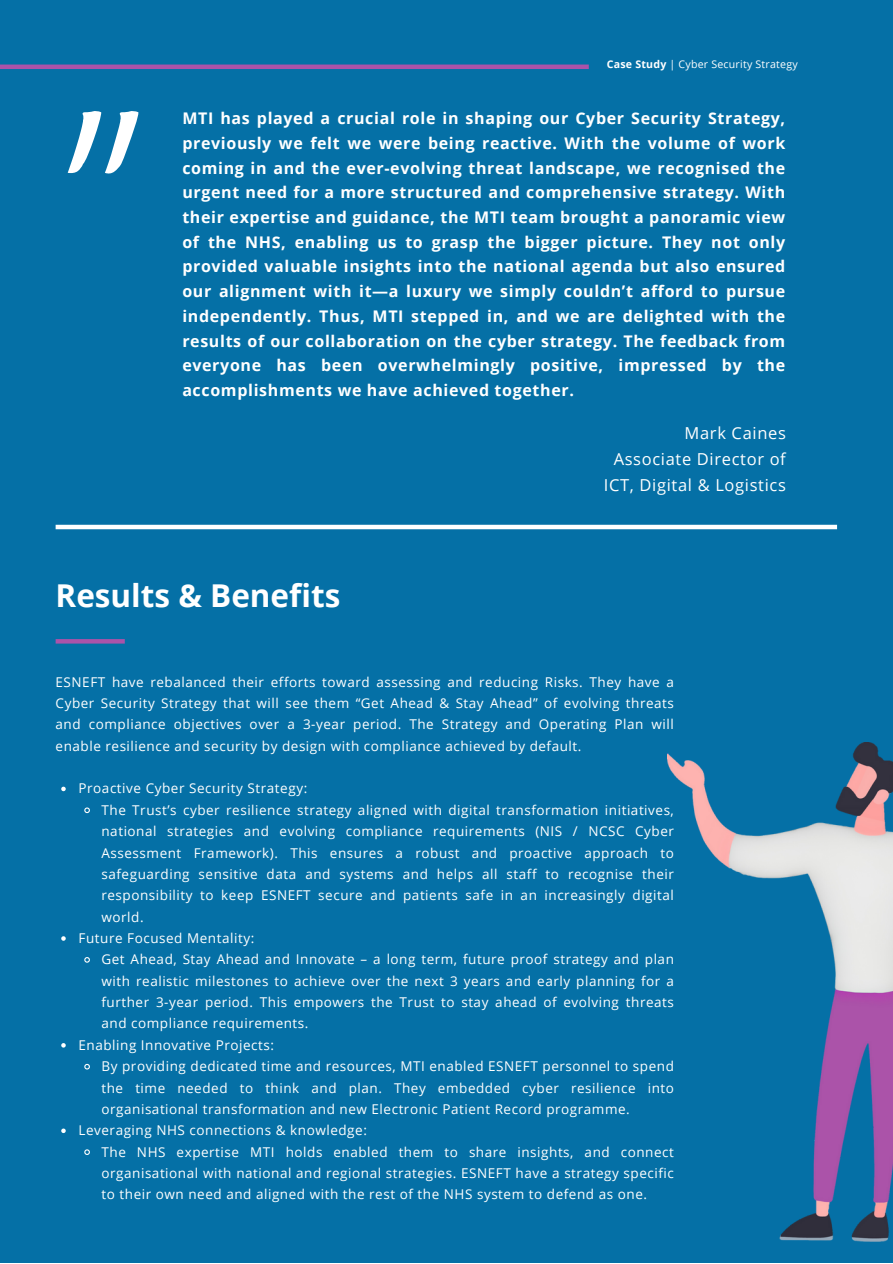
<style>
.page{position:relative;width:893px;height:1264px;background:#fff}
.page>*{position:absolute;margin:0;border:0;box-sizing:border-box;transform-origin:0 0}
.t1{font:465.3px "Madelyn Fill";color:#fff}
.t2{font:700 31.5px "Open Sans";color:#fff}
.t3{font:16.5px/25.8px "Open Sans";letter-spacing:.04em;color:#fff;text-align:center}
.t4{font:700 16.05px/24.8px "Open Sans";letter-spacing:.04em;color:#fff;text-align:justify}
.t5{font:13.5px/21.3px "Open Sans";letter-spacing:.04em;color:#fff;text-align:justify}
.t6{font:10.65px "Open Sans";letter-spacing:.02em;color:#fff}
.s1{font-weight:700}
</style>
<div class="page">
<div style="left:0;top:0;width:892px;height:1262px;background:#0570a6"></div>
<hr style="left:0;top:65px;width:588px;height:4px;background:#ab53a9">
<hr style="left:56px;top:525px;width:781px;height:4px;background:#fff">
<svg style="left:56px;top:639px;width:69px;height:4px"></svg>
<img style="left:667px;top:742px;width:225px;height:499px">
<svg style="left:61px;top:786px;width:5px;height:5px"></svg>
<svg style="left:84px;top:807px;width:6px;height:7px"></svg>
<svg style="left:61px;top:936px;width:5px;height:4px"></svg>
<svg style="left:84px;top:957px;width:6px;height:6px"></svg>
<svg style="left:61px;top:1043px;width:5px;height:4px"></svg>
<svg style="left:84px;top:1063px;width:6px;height:7px"></svg>
<svg style="left:61px;top:1128px;width:5px;height:5px"></svg>
<svg style="left:84px;top:1149px;width:6px;height:6px"></svg>
<p class="t1" style="left:30px;top:-118px;width:98px">"</p>
<p class="t6" style="left:606px;top:57px;width:192px"><span class="s1">Case Study</span> | Cyber Security Strategy</p>
<p class="t4" style="left:182px;top:105px;width:604px">MTI has played a crucial role in shaping our Cyber Security Strategy, previously we felt we were being reactive. With the volume of work coming in and the ever-evolving threat landscape, we recognised the urgent need for a more structured and comprehensive strategy. With their expertise and guidance, the MTI team brought a panoramic view of the NHS, enabling us to grasp the bigger picture. They not only provided valuable insights into the national agenda but also ensured our alignment with it—a luxury we simply couldn’t afford to pursue independently. Thus, MTI stepped in, and we are delighted with the results of our collaboration on the cyber strategy. The feedback from everyone has been overwhelmingly positive, impressed by the accomplishments we have achieved together.</p>
<p class="t3" style="left:684px;top:420px;width:103px">Mark Caines</p>
<p class="t3" style="left:603px;top:445px;width:183px">Associate Director of<br>ICT, Digital &amp; Logistics</p>
<p class="t2" style="left:56px;top:573px;width:286px">Results &amp; Benefits</p>
<p class="t5" style="left:56px;top:670px;width:619px">ESNEFT have rebalanced their efforts toward assessing and reducing Risks. They have a Cyber Security Strategy that will see them “Get Ahead &amp; Stay Ahead” of evolving threats and compliance objectives over a 3-year period. The Strategy and Operating Plan will enable resilience and security by design with compliance achieved by default.</p>
<p class="t5" style="left:79px;top:777px;width:230px">Proactive Cyber Security Strategy:</p>
<p class="t5" style="left:101px;top:799px;width:574px">The Trust’s cyber resilience strategy aligned with digital transformation initiatives, national strategies and evolving compliance requirements (NIS / NCSC Cyber Assessment Framework). This ensures a robust and proactive approach to safeguarding sensitive data and systems and helps all staff to recognise their responsibility to keep ESNEFT secure and patients safe in an increasingly digital world.</p>
<p class="t5" style="left:79px;top:927px;width:177px">Future Focused Mentality:</p>
<p class="t5" style="left:101px;top:948px;width:574px">Get Ahead, Stay Ahead and Innovate – a long term, future proof strategy and plan with realistic milestones to achieve over the next 3 years and early planning for a further 3-year period. This empowers the Trust to stay ahead of evolving threats and compliance requirements.</p>
<p class="t5" style="left:79px;top:1033px;width:197px">Enabling Innovative Projects:</p>
<p class="t5" style="left:101px;top:1055px;width:574px">By providing dedicated time and resources, MTI enabled ESNEFT personnel to spend the time needed to think and plan. They embedded cyber resilience into organisational transformation and new Electronic Patient Record programme.</p>
<p class="t5" style="left:79px;top:1119px;width:290px">Leveraging NHS connections &amp; knowledge:</p>
<p class="t5" style="left:101px;top:1140px;width:574px">The NHS expertise MTI holds enabled them to share insights, and connect organisational with national and regional strategies. ESNEFT have a strategy specific to their own need and aligned with the rest of the NHS system to defend as one.</p>
</div>
